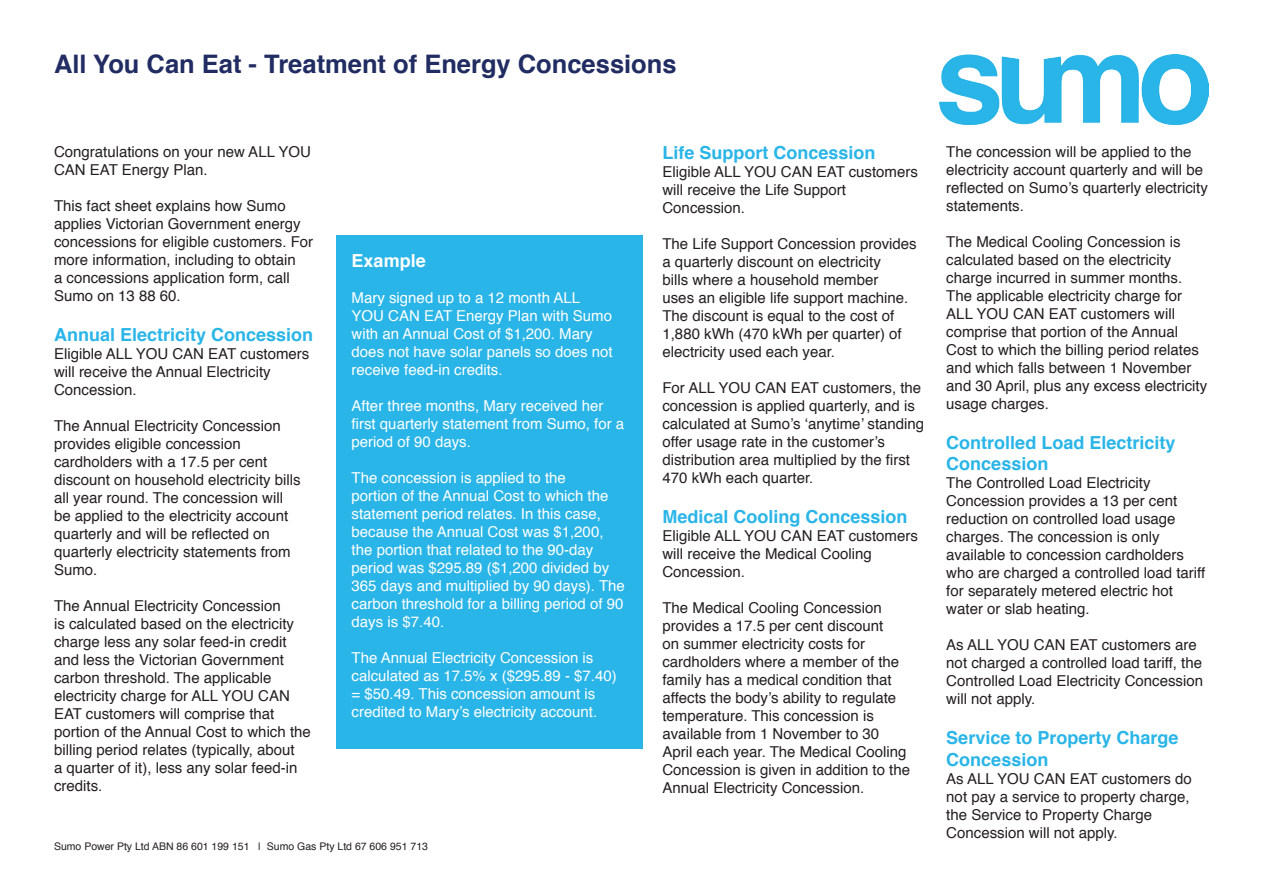
<style>
.page{position:relative;width:1263px;height:893px;background:#fff}
.page>*{position:absolute;margin:0;border:0;box-sizing:border-box;transform-origin:0 0}
.t1{font:700 25.5px "Helvetica";color:#202c62}
.t2{font:700 18px/21.6px "Helvetica";color:#2ab5e8}
.t3{font:700 18px "Helvetica";color:#fff}
.t4{font:15px/18px "Helvetica";color:#231f20}
.t5{font:15px/18px "Helvetica";color:#fff}
.t6{font:10.5px "Helvetica";color:#231f20}
</style>
<div class="page">
<div style="left:336px;top:235px;width:306px;height:513px;background:#2ab5e8"></div>
<img style="left:939px;top:54px;width:270px;height:70px">
<p class="t1" style="left:54px;top:44px;width:624px">All You Can Eat - Treatment of Energy Concessions</p>
<p class="t4" style="left:54px;top:143px;width:258px">Congratulations on your new ALL YOU<br>CAN EAT Energy Plan.</p>
<p class="t4" style="left:54px;top:197px;width:261px">This fact sheet explains how Sumo applies Victorian Government energy concessions for eligible customers. For more information, including to obtain<br>a concessions application form, call Sumo on 13 88 60.</p>
<p class="t2" style="left:54px;top:324px;width:261px">Annual Electricity Concession</p>
<p class="t4" style="left:54px;top:345px;width:257px">Eligible ALL YOU CAN EAT customers will receive the Annual Electricity<br>Concession.</p>
<p class="t4" style="left:54px;top:417px;width:248px">The Annual Electricity Concession provides eligible concession cardholders with a 17.5 per cent discount on household electricity bills all year round. The concession will be applied to the electricity account quarterly and will be reflected on quarterly electricity statements from<br>Sumo.</p>
<p class="t4" style="left:54px;top:597px;width:258px">The Annual Electricity Concession<br>is calculated based on the electricity charge less any solar feed-in credit and less the Victorian Government carbon threshold. The applicable electricity charge for ALL YOU CAN EAT customers will comprise that portion of the Annual Cost to which the billing period relates (typically, about<br>a quarter of it), less any solar feed-in credits.</p>
<p class="t3" style="left:352px;top:247px;width:76px">Example</p>
<p class="t5" style="left:352px;top:290px;width:230px">Mary signed up to a 12 month ALL</p>
<p class="t5" style="left:352px;top:308px;width:262px">YOU CAN EAT Energy Plan with Sumo with an Annual Cost of $1,200. Mary does not have solar panels so does not receive feed-in credits.</p>
<p class="t5" style="left:352px;top:398px;width:274px">After three months, Mary received her first quarterly statement from Sumo, for a period of 90 days.</p>
<p class="t5" style="left:352px;top:470px;width:275px">The concession is applied to the<br>portion of the Annual Cost to which the statement period relates. In this case, because the Annual Cost was $1,200, the portion that related to the 90-day period was $295.89 ($1,200 divided by 365 days and multiplied by 90 days). The carbon threshold for a billing period of 90 days is $7.40.</p>
<p class="t5" style="left:352px;top:650px;width:267px">The Annual Electricity Concession is calculated as 17.5% x ($295.89 - $7.40) = $50.49. This concession amount is credited to Mary’s electricity account.</p>
<p class="t6" style="left:54px;top:838px;width:375px">Sumo Power Pty Ltd ABN 86 601 199 151 | Sumo Gas Pty Ltd 67 606 951 713</p>
<p class="t2" style="left:662px;top:142px;width:215px">Life Support Concession</p>
<p class="t4" style="left:662px;top:164px;width:257px">Eligible ALL YOU CAN EAT customers will receive the Life Support<br>Concession.</p>
<p class="t4" style="left:662px;top:236px;width:256px">The Life Support Concession provides a quarterly discount on electricity<br>bills where a household member<br>uses an eligible life support machine.<br>The discount is equal to the cost of 1,880 kWh (470 kWh per quarter) of electricity used each year.</p>
<p class="t4" style="left:662px;top:380px;width:263px">For ALL YOU CAN EAT customers, the concession is applied quarterly, and is calculated at Sumo’s ‘anytime’ standing offer usage rate in the customer’s distribution area multiplied by the first 470 kWh each quarter.</p>
<p class="t2" style="left:662px;top:506px;width:247px">Medical Cooling Concession</p>
<p class="t4" style="left:662px;top:527px;width:257px">Eligible ALL YOU CAN EAT customers will receive the Medical Cooling<br>Concession.</p>
<p class="t4" style="left:662px;top:599px;width:249px">The Medical Cooling Concession provides a 17.5 per cent discount<br>on summer electricity costs for cardholders where a member of the family has a medical condition that affects the body’s ability to regulate temperature. This concession is available from 1 November to 30<br>April each year. The Medical Cooling Concession is given in addition to the Annual Electricity Concession.</p>
<p class="t4" style="left:946px;top:143px;width:263px">The concession will be applied to the electricity account quarterly and will be reflected on Sumo’s quarterly electricity statements.</p>
<p class="t4" style="left:946px;top:233px;width:262px">The Medical Cooling Concession is calculated based on the electricity charge incurred in summer months.<br>The applicable electricity charge for ALL YOU CAN EAT customers will comprise that portion of the Annual Cost to which the billing period relates and which falls between 1 November and 30 April, plus any excess electricity usage charges.</p>
<p class="t2" style="left:946px;top:432px;width:231px">Controlled Load Electricity<br>Concession</p>
<p class="t4" style="left:946px;top:474px;width:206px">The Controlled Load Electricity</p>
<p class="t4" style="left:946px;top:492px;width:261px">Concession provides a 13 per cent reduction on controlled load usage charges. The concession is only available to concession cardholders who are charged a controlled load tariff for separately metered electric hot water or slab heating.</p>
<p class="t4" style="left:946px;top:636px;width:258px">As ALL YOU CAN EAT customers are not charged a controlled load tariff, the<br>Controlled Load Electricity Concession will not apply.</p>
<p class="t2" style="left:946px;top:727px;width:234px">Service to Property Charge<br>Concession</p>
<p class="t4" style="left:946px;top:770px;width:247px">As ALL YOU CAN EAT customers do not pay a service to property charge, the Service to Property Charge<br>Concession will not apply.</p>
</div>
